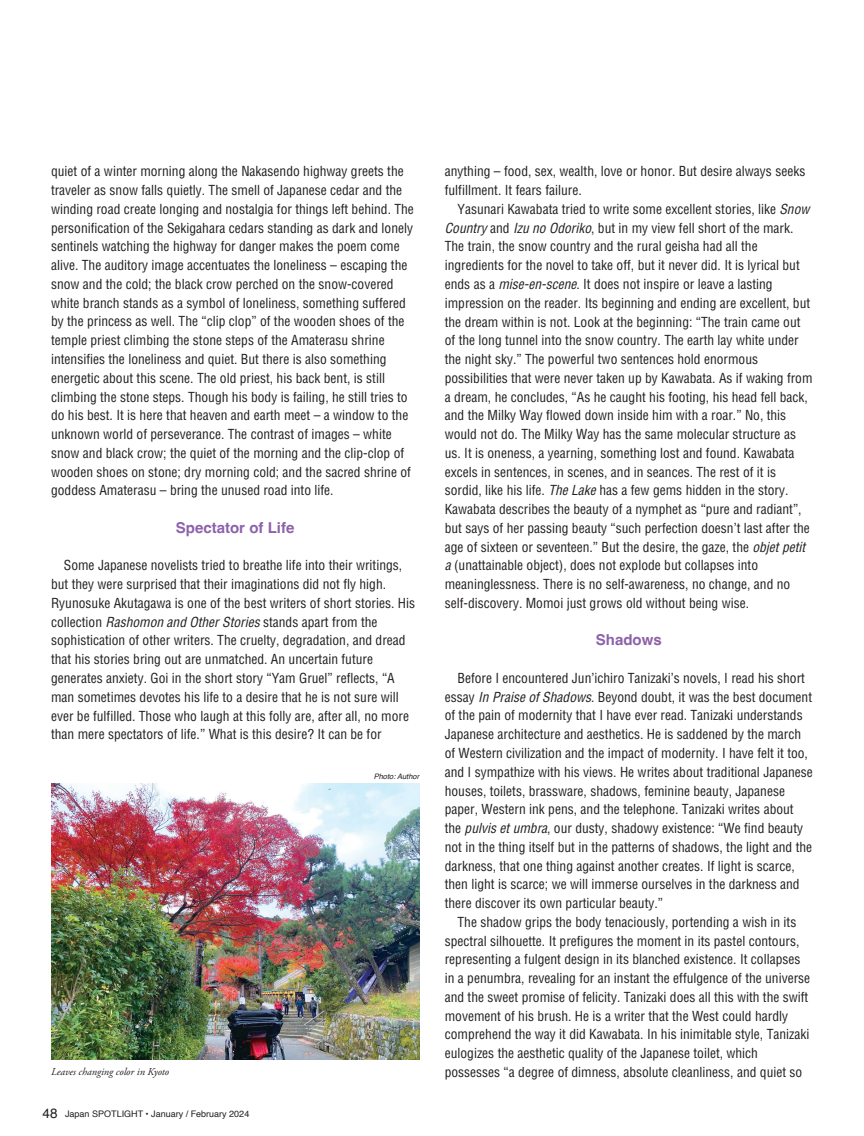
<style>
.page{position:relative;width:864px;height:1136px;background:#fff}
.page>*{position:absolute;margin:0;border:0;box-sizing:border-box;transform-origin:0 0}
.t1{font:700 15px "Helvetica";color:#8c62aa}
.t2{font:condensed 13.5px/18.8px "Helvetica";color:#231f20}
.t3{font:italic 10.5px "Adobe Garamond Pro";color:#231f20}
.t4{font:9px "Helvetica";color:#231f20}
.t5{font:italic 7.5px "Helvetica";color:#231f20}
.s1{font-style:italic}
.s2{font-size:13.5px}
</style>
<div class="page">
<img style="left:51px;top:783px;width:368px;height:276px">
<p class="t2" style="left:51px;top:162px;width:364px">quiet of a winter morning along the Nakasendo highway greets the traveler as snow falls quietly. The smell of Japanese cedar and the winding road create longing and nostalgia for things left behind. The personification of the Sekigahara cedars standing as dark and lonely sentinels watching the highway for danger makes the poem come alive. The auditory image accentuates the loneliness – escaping the snow and the cold; the black crow perched on the snow-covered white branch stands as a symbol of loneliness, something suffered by the princess as well. The “clip clop” of the wooden shoes of the temple priest climbing the stone steps of the Amaterasu shrine intensifies the loneliness and quiet. But there is also something energetic about this scene. The old priest, his back bent, is still climbing the stone steps. Though his body is failing, he still tries to do his best. It is here that heaven and earth meet – a window to the unknown world of perseverance. The contrast of images – white snow and black crow; the quiet of the morning and the clip-clop of wooden shoes on stone; dry morning cold; and the sacred shrine of goddess Amaterasu – bring the unused road into life.</p>
<p class="t1" style="left:176px;top:518px;width:120px">Spectator of Life</p>
<p class="t2" style="left:51px;top:556px;width:365px;text-indent:13px">Some Japanese novelists tried to breathe life into their writings, but they were surprised that their imaginations did not fly high.<br>Ryunosuke Akutagawa is one of the best writers of short stories. His collection <span class="s1">Rashomon and Other Stories</span> stands apart from the sophistication of other writers. The cruelty, degradation, and dread that his stories bring out are unmatched. An uncertain future generates anxiety. Goi in the short story “Yam Gruel” reflects, “A man sometimes devotes his life to a desire that he is not sure will ever be fulfilled. Those who laugh at this folly are, after all, no more than mere spectators of life.” What is this desire? It can be for</p>
<p class="t3" style="left:51px;top:1065px;width:120px">Leaves changing color in Kyoto</p>
<p class="t4" style="left:43px;top:1106px;width:208px"><span class="s2">48</span> Japan SPOTLIGHT • January / February 2024</p>
<p class="t5" style="left:373px;top:770px;width:47px">Photo: Author</p>
<p class="t2" style="left:444px;top:162px;width:362px">anything – food, sex, wealth, love or honor. But desire always seeks fulfillment. It fears failure.</p>
<p class="t2" style="left:444px;top:199px;width:369px;text-indent:13px">Yasunari Kawabata tried to write some excellent stories, like <span class="s1">Snow Country</span> and <span class="s1">Izu no Odoriko</span>, but in my view fell short of the mark.<br>The train, the snow country and the rural geisha had all the ingredients for the novel to take off, but it never did. It is lyrical but ends as a <span class="s1">mise-en-scene</span>. It does not inspire or leave a lasting impression on the reader. Its beginning and ending are excellent, but the dream within is not. Look at the beginning: “The train came out of the long tunnel into the snow country. The earth lay white under the night sky.” The powerful two sentences hold enormous possibilities that were never taken up by Kawabata. As if waking from a dream, he concludes, “As he caught his footing, his head fell back, and the Milky Way flowed down inside him with a roar.” No, this would not do. The Milky Way has the same molecular structure as us. It is oneness, a yearning, something lost and found. Kawabata excels in sentences, in scenes, and in seances. The rest of it is sordid, like his life. <span class="s1">The Lake</span> has a few gems hidden in the story.<br>Kawabata describes the beauty of a nymphet as “pure and radiant”, but says of her passing beauty “such perfection doesn’t last after the age of sixteen or seventeen.” But the desire, the gaze, the <span class="s1">objet petit a</span> (unattainable object), does not explode but collapses into meaninglessness. There is no self-awareness, no change, and no self-discovery. Momoi just grows old without being wise.</p>
<p class="t1" style="left:595px;top:631px;width:67px">Shadows</p>
<p class="t2" style="left:444px;top:668px;width:369px;text-indent:13px">Before I encountered Jun’ichiro Tanizaki’s novels, I read his short essay <span class="s1">In Praise of Shadows</span>. Beyond doubt, it was the best document of the pain of modernity that I have ever read. Tanizaki understands Japanese architecture and aesthetics. He is saddened by the march of Western civilization and the impact of modernity. I have felt it too, and I sympathize with his views. He writes about traditional Japanese houses, toilets, brassware, shadows, feminine beauty, Japanese paper, Western ink pens, and the telephone. Tanizaki writes about the <span class="s1">pulvis et umbra</span>, our dusty, shadowy existence: “We find beauty not in the thing itself but in the patterns of shadows, the light and the darkness, that one thing against another creates. If light is scarce, then light is scarce; we will immerse ourselves in the darkness and there discover its own particular beauty.”</p>
<p class="t2" style="left:444px;top:912px;width:367px;text-indent:13px">The shadow grips the body tenaciously, portending a wish in its spectral silhouette. It prefigures the moment in its pastel contours, representing a fulgent design in its blanched existence. It collapses in a penumbra, revealing for an instant the effulgence of the universe and the sweet promise of felicity. Tanizaki does all this with the swift movement of his brush. He is a writer that the West could hardly comprehend the way it did Kawabata. In his inimitable style, Tanizaki eulogizes the aesthetic quality of the Japanese toilet, which possesses “a degree of dimness, absolute cleanliness, and quiet so</p>
</div>
